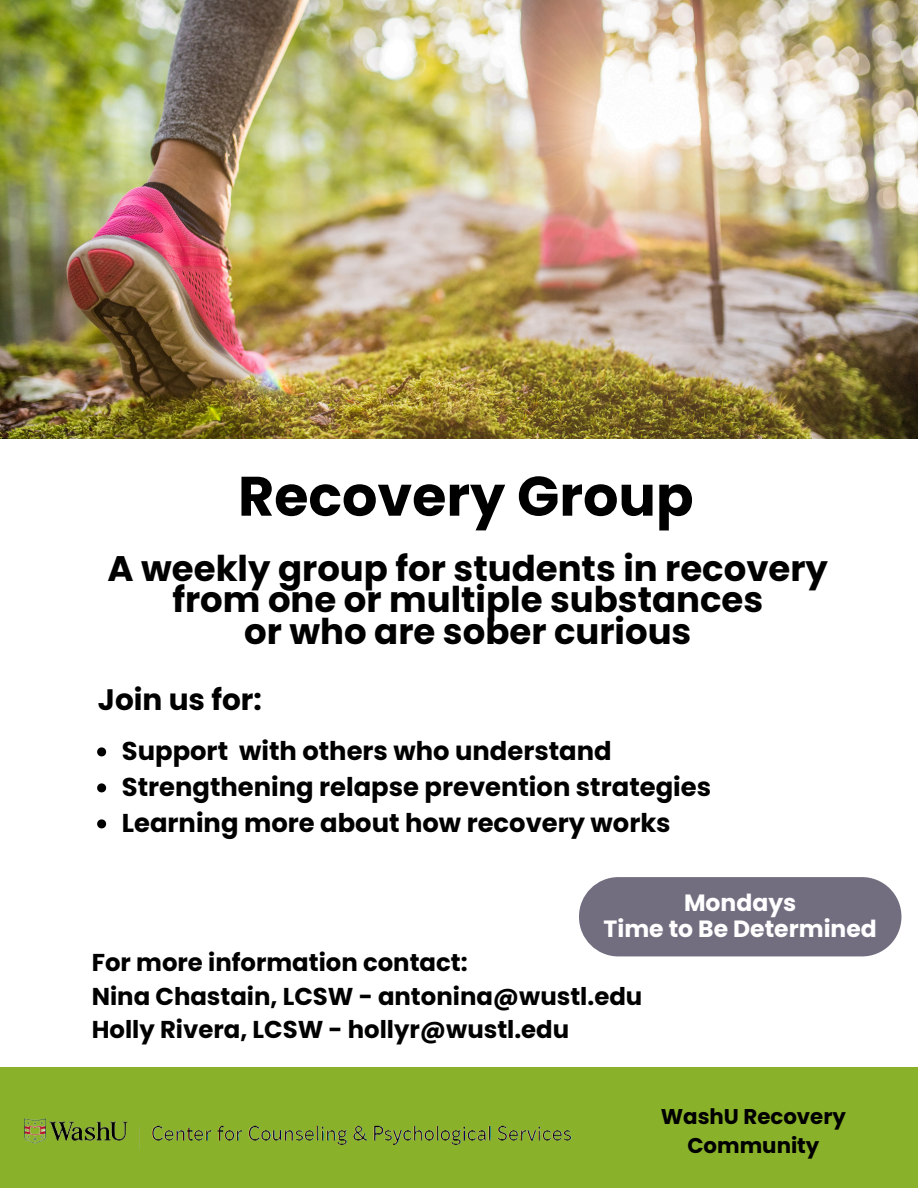
<style>
.page{position:relative;width:918px;height:1188px;background:#fff}
.page>*{position:absolute;margin:0;border:0;box-sizing:border-box;transform-origin:0 0}
.t1{font:700 55.5px "Poppins";color:#000}
.t2{font:700 35.55px/31.5px "Poppins";color:#000;text-align:center}
.t3{font:700 29.55px "Poppins";color:#000}
.t4{font:700 25.8px "Poppins";color:#000}
.t5{font:700 24.45px/33.8px "Poppins";color:#000}
.t6{font:700 23.55px "Poppins";color:#fff}
.t7{font:700 21.3px/29.2px "Poppins";color:#000;text-align:center}
</style>
<div class="page">
<div style="left:579px;top:877px;width:322px;height:79px;background:#726e80"></div>
<img style="left:0;top:0;width:918px;height:439px">
<div style="left:0;top:1067px;width:918px;height:121px;background:#8ab12a"></div>
<img style="left:24px;top:1118px;width:548px;height:32px">
<svg style="left:97px;top:747px;width:9px;height:9px"></svg>
<svg style="left:97px;top:783px;width:9px;height:9px"></svg>
<svg style="left:97px;top:819px;width:9px;height:9px"></svg>
<p class="t1" style="left:238px;top:457px;width:457px">Recovery Group</p>
<h2 class="t2" style="left:108px;top:552px;width:722px">A weekly group for students in recovery from one or multiple substances<br>or who are sober curious</h2>
<h4 class="t3" style="left:98px;top:679px;width:165px">Join us for:</h4>
<p class="t4" style="left:122px;top:733px;width:491px">Support with others who understand</p>
<p class="t4" style="left:122px;top:769px;width:591px">Strengthening relapse prevention strategies</p>
<h4 class="t4" style="left:122px;top:805px;width:550px">Learning more about how recovery works</h4>
<h4 class="t6" style="left:684px;top:887px;width:114px">Mondays</h4>
<p class="t6" style="left:604px;top:913px;width:275px">Time to Be Determined</p>
<p class="t5" style="left:92px;top:945px;width:552px">For more information contact:<br>Nina Chastain, LCSW - antonina@wustl.edu<br>Holly Rivera, LCSW - hollyr@wustl.edu</p>
<p class="t7" style="left:661px;top:1102px;width:187px">WashU Recovery<br>Community</p>
</div>
